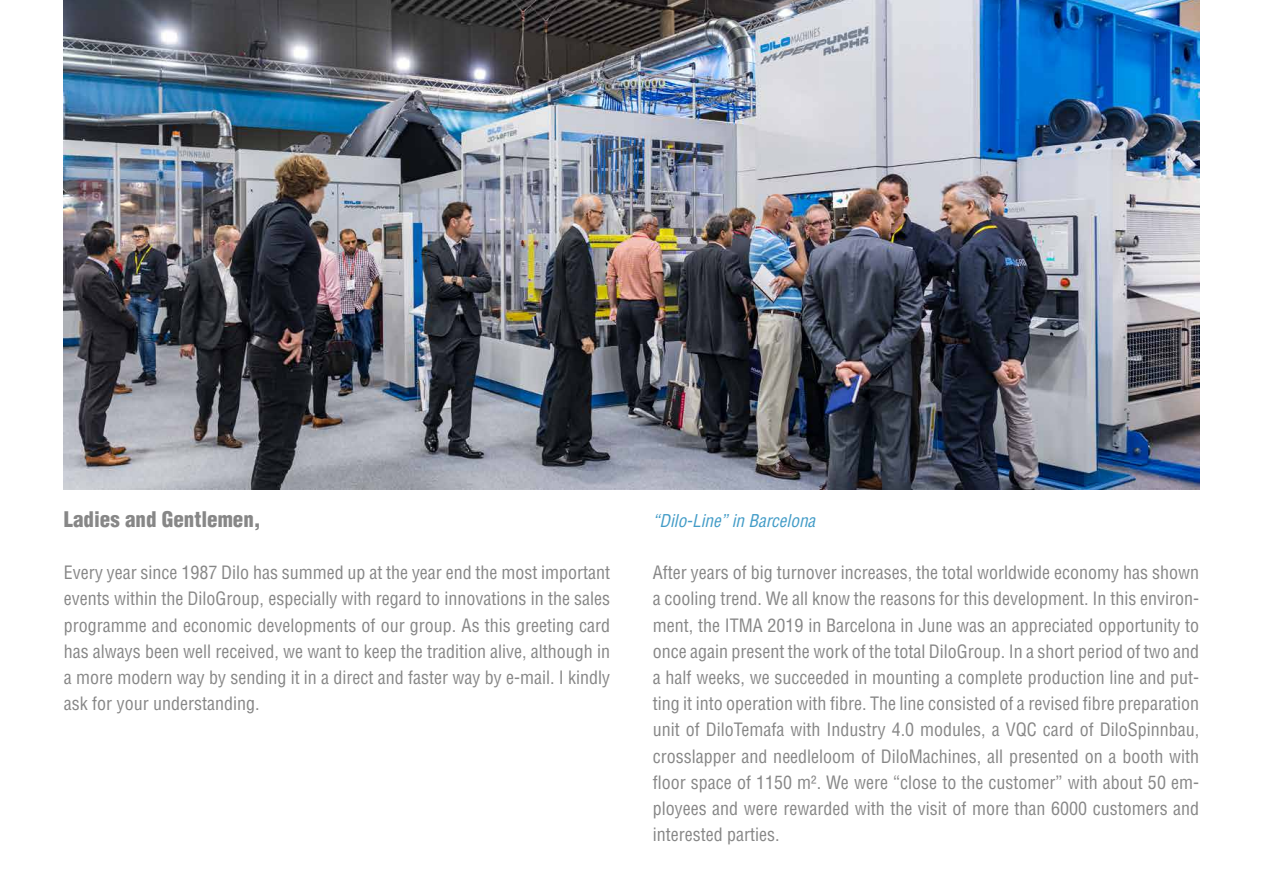
<style>
.page{position:relative;width:1263px;height:893px;background:#fff}
.page>*{position:absolute;margin:0;border:0;box-sizing:border-box;transform-origin:0 0}
.t1{font:900 condensed 21px "Helvetica";color:#878787}
.t2{font:condensed 18px/26.2px "Helvetica";color:#878787;text-align:justify}
.t3{font:italic condensed 17.25px "Helvetica";color:#439cc7}
</style>
<div class="page">
<img style="left:64px;top:0;width:1135px;height:489px">
<p class="t1" style="left:64px;top:506px;width:199px">Ladies and Gentlemen,</p>
<p class="t2" style="left:64px;top:559px;width:548px">Every year since 1987 Dilo has summed up at the year end the most important events within the DiloGroup, especially with regard to innovations in the sales programme and economic developments of our group. As this greeting card has always been well received, we want to keep the tradition alive, although in a more modern way by sending it in a direct and faster way by e-mail. I kindly ask for your understanding.</p>
<p class="t2" style="left:653px;top:559px;width:548px">After years of big turnover increases, the total worldwide economy has shown a cooling trend. We all know the reasons for this development. In this environ&shy;ment, the ITMA 2019 in Barcelona in June was an appreciated opportunity to once again present the work of the total DiloGroup. In a short period of two and a half weeks, we succeeded in mounting a complete production line and put&shy;ting it into operation with fibre. The line consisted of a revised fibre preparation unit of DiloTemafa with Industry 4.0 modules, a VQC card of DiloSpinnbau, crosslapper and needleloom of DiloMachines, all presented on a booth with floor space of 1150 m². We were “close to the customer” with about 50 em&shy;ployees and were rewarded with the visit of more than 6000 customers and interested parties.</p>
<p class="t3" style="left:653px;top:509px;width:164px">“Dilo-Line” in Barcelona</p>
</div>
